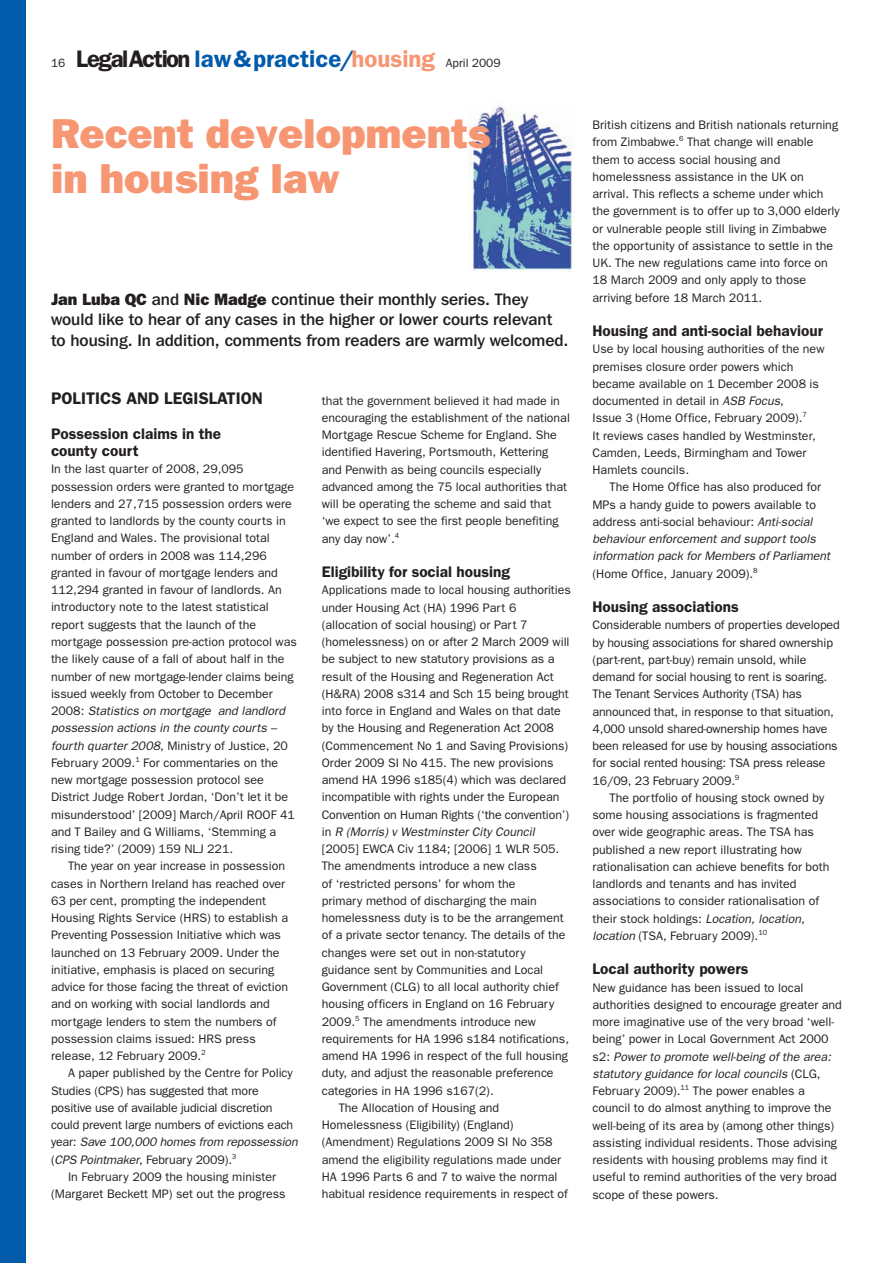
<style>
.page{position:relative;width:893px;height:1263px;background:#fff}
.page>*{position:absolute;margin:0;border:0;box-sizing:border-box;transform-origin:0 0}
.t1{font:800 42px/45px "Franklin Gothic";color:#f69672}
.t2{font:600 24px "Franklin Gothic";color:#015aaa}
.t3{font:600 16.8px "Franklin Gothic";color:#231f20}
.t4{font:500 16.5px/20.2px "Franklin Gothic IT Cby BT";color:#231f20}
.t5{font:600 15.3px/17.2px "Franklin Gothic";color:#231f20}
.t6{font:12.3px/17.2px "Franklin Gothic";color:#231f20}
.t7{font:italic 12.3px "Franklin Gothic";color:#231f20}
.s1{font-weight:400;font-size:12px;color:#231f20}
.s2{color:#231f20}
.s3{color:#f69672}
.s4{font-family:"Franklin Gothic";font-weight:800}
.s5{font-style:italic}
.s6{font-style:normal}
</style>
<div class="page">
<div style="left:0;top:0;width:26px;height:1263px;background:#015aaa"></div>
<img style="left:469px;top:106px;width:103px;height:166px">
<h2 class="t2" style="left:51px;top:51px;width:451px"><span class="s1">16</span> <span class="s2">LegalAction</span> law&amp;practice/<span class="s3">housing</span> <span class="s1">April 2009</span></h2>
<h1 class="t1" style="left:51px;top:115px;width:441px">Recent developments in housing law</h1>
<h3 class="t4" style="left:51px;top:291px;width:519px"><span class="s4">Jan Luba QC</span> and <span class="s4">Nic Madge</span> continue their monthly series. They would like to hear of any cases in the higher or lower courts relevant to housing. In addition, comments from readers are warmly welcomed.</h3>
<h3 class="t3" style="left:51px;top:393px;width:213px">POLITICS AND LEGISLATION</h3>
<p class="t5" style="left:51px;top:426px;width:172px">Possession claims in the county court</p>
<p class="t6" style="left:51px;top:462px;width:247px">In the last quarter of 2008, 29,095 possession orders were granted to mortgage lenders and 27,715 possession orders were granted to landlords by the county courts in England and Wales. The provisional total number of orders in 2008 was 114,296 granted in favour of mortgage lenders and 112,294 granted in favour of landlords. An introductory note to the latest statistical report suggests that the launch of the mortgage possession pre-action protocol was the likely cause of a fall of about half in the number of new mortgage-lender claims being issued weekly from October to December<br>2 0 0 8 : <span class="s5">Statistics on mortgage and landlord possession actions in the county courts – fourth quarter 2008</span>, Ministry of Justice, 20<br>February 2009.<sup>1</sup> For commentaries on the new mortgage possession protocol see District Judge Robert Jordan, ‘Don’t let it be misunderstood’ [2009] March/April ROOF 41 and T Bailey and G Williams, ‘Stemming a rising tide?’ (2009) 159 NLJ 221.</p>
<p class="t6" style="left:51px;top:858px;width:239px;text-indent:17px">The year on year increase in possession cases in Northern Ireland has reached over 63 per cent, prompting the independent Housing Rights Service (HRS) to establish a Preventing Possession Initiative which was launched on 13 February 2009. Under the initiative, emphasis is placed on securing advice for those facing the threat of eviction and on working with social landlords and mortgage lenders to stem the numbers of possession claims issued: HRS press release, 12 February 2009.<sup>2</sup></p>
<p class="t6" style="left:68px;top:1065px;width:226px">A paper published by the Centre for Policy</p>
<p class="t6" style="left:51px;top:1083px;width:209px">Studies (CPS) has suggested that more</p>
<p class="t6" style="left:51px;top:1100px;width:223px">positive use of available judicial discretion</p>
<p class="t6" style="left:51px;top:1117px;width:244px">could prevent large numbers of evictions each</p>
<p class="t7" style="left:51px;top:1138px;width:250px"><span class="s6">y e a r :</span> Save 100,000 homes from repossession</p>
<p class="t6" style="left:51px;top:1152px;width:187px">(<span class="s5">CPS Pointmaker</span>, February 2009).<sup>3</sup></p>
<p class="t6" style="left:68px;top:1169px;width:209px">In February 2009 the housing minister</p>
<p class="t6" style="left:51px;top:1186px;width:236px">(Margaret Beckett MP) set out the progress</p>
<p class="t6" style="left:322px;top:393px;width:250px">that the government believed it had made in encouraging the establishment of the national Mortgage Rescue Scheme for England. She identified Havering, Portsmouth, Kettering and Penwith as being councils especially advanced among the 75 local authorities that will be operating the scheme and said that ‘we expect to see the first people benefiting any day now’.<sup>4</sup></p>
<p class="t5" style="left:322px;top:564px;width:190px">Eligibility for social housing</p>
<p class="t6" style="left:322px;top:582px;width:251px">Applications made to local housing authorities</p>
<p class="t6" style="left:322px;top:600px;width:196px">under Housing Act (HA) 1996 Part 6</p>
<p class="t6" style="left:322px;top:617px;width:207px">(allocation of social housing) or Part 7</p>
<p class="t6" style="left:322px;top:634px;width:249px">(homelessness) on or after 2 March 2009 will</p>
<p class="t6" style="left:322px;top:651px;width:234px">be subject to new statutory provisions as a</p>
<p class="t6" style="left:322px;top:669px;width:233px">result of the Housing and Regeneration Act</p>
<p class="t6" style="left:322px;top:686px;width:249px">(H&amp;RA) 2008 s314 and Sch 15 being brought</p>
<p class="t6" style="left:322px;top:703px;width:241px">into force in England and Wales on that date</p>
<p class="t6" style="left:322px;top:721px;width:234px">by the Housing and Regeneration Act 2008</p>
<p class="t6" style="left:322px;top:738px;width:248px">(Commencement No 1 and Saving Provisions)</p>
<p class="t6" style="left:322px;top:755px;width:233px">Order 2009 SI No 415. The new provisions</p>
<p class="t6" style="left:322px;top:772px;width:246px">amend HA 1996 s185(4) which was declared</p>
<p class="t6" style="left:322px;top:790px;width:239px">incompatible with rights under the European</p>
<p class="t6" style="left:322px;top:807px;width:249px">Convention on Human Rights (‘the convention’)</p>
<p class="t7" style="left:322px;top:827px;width:217px"><span class="s6">i n</span> R (Morris) v Westminster City Council</p>
<p class="t6" style="left:322px;top:841px;width:239px">[2005] EWCA Civ 1184; [2006] 1 WLR 505.</p>
<p class="t6" style="left:322px;top:858px;width:216px">The amendments introduce a new class</p>
<p class="t6" style="left:322px;top:876px;width:195px">of ‘restricted persons’ for whom the</p>
<p class="t6" style="left:322px;top:893px;width:217px">primary method of discharging the main</p>
<p class="t6" style="left:322px;top:910px;width:244px">homelessness duty is to be the arrangement</p>
<p class="t6" style="left:322px;top:927px;width:245px">of a private sector tenancy. The details of the</p>
<p class="t6" style="left:322px;top:945px;width:205px">changes were set out in non-statutory</p>
<p class="t6" style="left:322px;top:962px;width:223px">guidance sent by Communities and Local</p>
<p class="t6" style="left:322px;top:979px;width:239px">Government (CLG) to all local authority chief</p>
<p class="t6" style="left:322px;top:997px;width:234px">housing officers in England on 16 February</p>
<p class="t6" style="left:322px;top:1014px;width:216px">2009.<sup>5</sup> The amendments introduce new</p>
<p class="t6" style="left:322px;top:1031px;width:249px">requirements for HA 1996 s184 notifications,</p>
<p class="t6" style="left:322px;top:1048px;width:248px">amend HA 1996 in respect of the full housing</p>
<p class="t6" style="left:322px;top:1065px;width:233px">duty, and adjust the reasonable preference</p>
<p class="t6" style="left:322px;top:1083px;width:173px">categories in HA 1996 s167(2).</p>
<p class="t6" style="left:339px;top:1100px;width:162px">The Allocation of Housing and</p>
<p class="t6" style="left:322px;top:1117px;width:193px">Homelessness (Eligibility) (England)</p>
<p class="t6" style="left:322px;top:1135px;width:232px">(Amendment) Regulations 2009 SI No 358</p>
<p class="t6" style="left:322px;top:1152px;width:241px">amend the eligibility regulations made under</p>
<p class="t6" style="left:322px;top:1169px;width:237px">HA 1996 Parts 6 and 7 to waive the normal</p>
<p class="t6" style="left:322px;top:1186px;width:248px">habitual residence requirements in respect of</p>
<p class="t6" style="left:592px;top:117px;width:249px">British citizens and British nationals returning from Zimbabwe.<sup>6</sup> That change will enable them to access social housing and homelessness assistance in the UK on arrival. This reflects a scheme under which the government is to offer up to 3,000 elderly or vulnerable people still living in Zimbabwe the opportunity of assistance to settle in the UK. The new regulations came into force on 18 March 2009 and only apply to those arriving before 18 March 2011.</p>
<p class="t5" style="left:592px;top:323px;width:232px">Housing and anti-social behaviour</p>
<p class="t6" style="left:592px;top:341px;width:233px">Use by local housing authorities of the new premises closure order powers which became available on 1 December 2008 is documented in detail in <span class="s5">ASB Focus</span>,<br>Issue 3 (Home Office, February 2009).<sup>7<br></sup>It reviews cases handled by Westminster, Camden, Leeds, Birmingham and Tower Hamlets councils.</p>
<p class="t6" style="left:592px;top:479px;width:241px;text-indent:17px">The Home Office has also produced for MPs a handy guide to powers available to address anti-social behaviour: <span class="s5">Anti-social behaviour enforcement and support tools information pack for Members of Parliament </span>(Home Office, January 2009).<sup>8</sup></p>
<p class="t5" style="left:592px;top:599px;width:148px">Housing associations</p>
<p class="t6" style="left:592px;top:617px;width:249px">Considerable numbers of properties developed by housing associations for shared ownership (part-rent, part-buy) remain unsold, while demand for social housing to rent is soaring.<br>The Tenant Services Authority (TSA) has announced that, in response to that situation, 4,000 unsold shared-ownership homes have been released for use by housing associations for social rented housing: TSA press release 16/09, 23 February 2009.<sup>9</sup></p>
<p class="t6" style="left:592px;top:790px;width:239px;text-indent:17px">The portfolio of housing stock owned by some housing associations is fragmented over wide geographic areas. The TSA has published a new report illustrating how rationalisation can achieve benefits for both landlords and tenants and has invited associations to consider rationalisation of their stock holdings: <span class="s5">Location, location, location</span> (TSA, February 2009).<sup>10</sup></p>
<p class="t5" style="left:592px;top:962px;width:158px">Local authority powers</p>
<p class="t6" style="left:592px;top:980px;width:251px">New guidance has been issued to local authorities designed to encourage greater and more imaginative use of the very broad ‘well&shy;being’ power in Local Government Act 2000<br>s 2 : <span class="s5">Power to promote well-being of the area: statutory guidance for local councils</span> ( C L G , February 2009).<sup>11</sup> The power enables a council to do almost anything to improve the well-being of its area by (among other things) assisting individual residents. Those advising residents with housing problems may find it useful to remind authorities of the very broad scope of these powers.</p>
</div>
